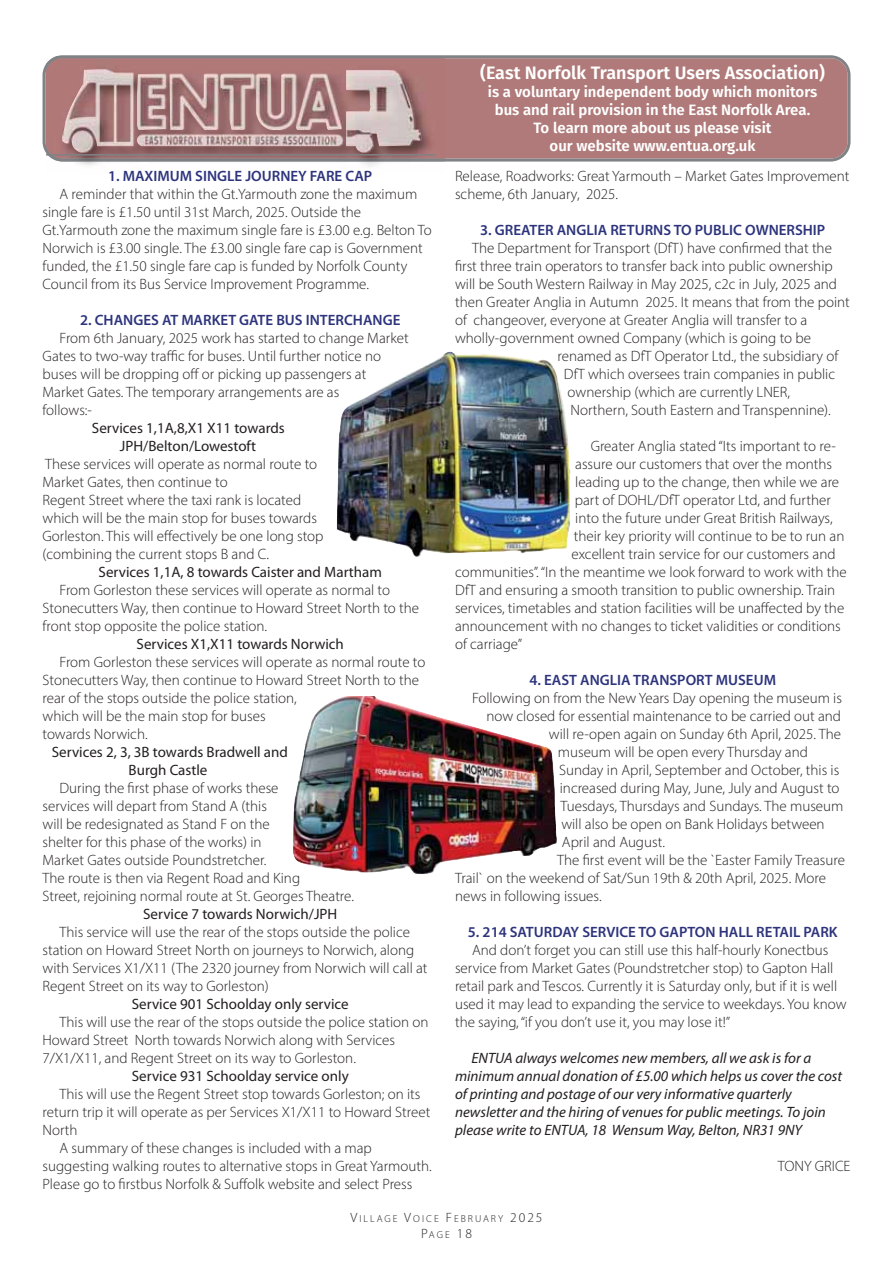
<style>
.page{position:relative;width:893px;height:1263px;background:#fff}
.page>*{position:absolute;margin:0;border:0;box-sizing:border-box;transform-origin:0 0}
.t1{font:600 18px "Fira Sans";color:#fff}
.t2{font:300 15px/18px "Myriad Pro";color:#231f20}
.t3{font:italic 15px/18px "Myriad Pro";color:#231f20}
.t4{font:15px/18px "Myriad Pro";color:#231f20;text-align:center}
.t5{font:600 15px "Myriad Pro";color:#2d347c}
.t6{font:600 15px/18px "Fira Sans";color:#fff;text-align:center}
.t7{font:300 13.5px "Myriad Pro";color:#231f20}
.t8{font:300 10.2px "Myriad Pro";letter-spacing:.2em;color:#231f20}
.s1{font-size:13.5px}
.s2{font-size:10.2px}
</style>
<div class="page">
<svg style="left:43px;top:55px;width:807px;height:107px;background:#ad7d7c"></svg>
<img style="left:46px;top:56px;width:399px;height:106px">
<img style="left:62px;top:69px;width:359px;height:84px">
<hr style="left:46px;top:154px;width:389px;height:2px;background:#808285">
<img style="left:337px;top:352px;width:234px;height:205px">
<img style="left:293px;top:696px;width:264px;height:178px">
<p class="t5" style="left:108px;top:171px;width:265px">1. MAXIMUM SINGLE JOURNEY FARE CAP</p>
<p class="t2" style="left:43px;top:186px;width:391px;text-indent:17px">A reminder that within the Gt.Yarmouth zone the maximum single fare is £1.50 until 31st March, 2025. Outside the Gt.Yarmouth zone the maximum single fare is £3.00 e.g. Belton To Norwich is £3.00 single. The £3.00 single fare cap is Government funded, the £1.50 single fare cap is funded by Norfolk County Council from its Bus Service Improvement Programme.</p>
<p class="t5" style="left:80px;top:315px;width:322px">2. CHANGES AT MARKET GATE BUS INTERCHANGE</p>
<p class="t2" style="left:43px;top:330px;width:368px;text-indent:17px">From 6th January, 2025 work has started to change Market Gates to two-way traffic for buses. Until further notice no buses will be dropping off or picking up passengers at Market Gates. The temporary arrangements are as<br>follows:-</p>
<p class="t4" style="left:92px;top:420px;width:194px">Services 1,1A,8,X1 X11 towards<br>JPH/Belton/Lowestoft</p>
<p class="t2" style="left:43px;top:456px;width:282px">These services will operate as normal route to Market Gates, then continue to<br>Regent Street where the taxi rank is located which will be the main stop for buses towards Gorleston. This will effectively be one long stop (combining the current stops B and C.</p>
<p class="t4" style="left:99px;top:564px;width:285px">Services 1,1A, 8 towards Caister and Martham</p>
<p class="t2" style="left:43px;top:582px;width:378px;text-indent:17px">From Gorleston these services will operate as normal to<br>Stonecutters Way, then continue to Howard Street North to the front stop opposite the police station.</p>
<p class="t4" style="left:137px;top:636px;width:209px">Services X1,X11 towards Norwich</p>
<p class="t2" style="left:43px;top:654px;width:384px;text-indent:17px">From Gorleston these services will operate as normal route to Stonecutters Way, then continue to Howard Street North to the rear of the stops outside the police station,<br>which will be the main stop for buses<br>towards Norwich.</p>
<p class="t4" style="left:52px;top:744px;width:238px">Services 2, 3, 3B towards Bradwell and<br>Burgh Castle</p>
<p class="t2" style="left:43px;top:780px;width:313px;text-indent:17px">During the first phase of works these<br>services will depart from Stand A (this<br>will be redesignated as Stand F on the<br>shelter for this phase of the works) in<br>Market Gates outside Poundstretcher.<br>The route is then via Regent Road and King<br>Street, rejoining normal route at St. Georges Theatre.</p>
<p class="t4" style="left:143px;top:906px;width:196px">Service 7 towards Norwich/JPH</p>
<p class="t2" style="left:43px;top:924px;width:386px;text-indent:17px">This service will use the rear of the stops outside the police station on Howard Street North on journeys to Norwich, along with Services X1/X11 (The 2320 journey from Norwich will call at Regent Street on its way to Gorleston)</p>
<p class="t4" style="left:132px;top:996px;width:218px">Service 901 Schoolday only service</p>
<p class="t2" style="left:43px;top:1014px;width:387px;text-indent:17px">This will use the rear of the stops outside the police station on<br>Howard Street North towards Norwich along with Services<br>7/X1/X11, and Regent Street on its way to Gorleston.</p>
<p class="t4" style="left:132px;top:1068px;width:218px">Service 931 Schoolday service only</p>
<p class="t2" style="left:60px;top:1086px;width:362px">This will use the Regent Street stop towards Gorleston; on its</p>
<p class="t2" style="left:43px;top:1104px;width:389px">return trip it will operate as per Services X1/X11 to Howard Street</p>
<p class="t2" style="left:43px;top:1122px;width:37px">North</p>
<p class="t2" style="left:60px;top:1140px;width:314px">A summary of these changes is included with a map</p>
<p class="t2" style="left:43px;top:1158px;width:391px">suggesting walking routes to alternative stops in Great Yarmouth.</p>
<p class="t2" style="left:43px;top:1176px;width:371px">Please go to firstbus Norfolk &amp; Suffolk website and select Press</p>
<p class="t1" style="left:480px;top:65px;width:346px">(East Norfolk Transport Users Association)</p>
<p class="t6" style="left:488px;top:83px;width:331px">is a voluntary independent body which monitors bus and rail provision in the East Norfolk Area.<br>To learn more about us please visit<br>our website www.entua.org.uk</p>
<p class="t2" style="left:455px;top:168px;width:396px">Release, Roadworks: Great Yarmouth – Market Gates Improvement scheme, 6th January, 2025.</p>
<p class="t5" style="left:480px;top:225px;width:346px">3. GREATER ANGLIA RETURNS TO PUBLIC OWNERSHIP</p>
<p class="t2" style="left:472px;top:240px;width:361px">The Department for Transport (DfT) have confirmed that the</p>
<p class="t2" style="left:455px;top:258px;width:379px">first three train operators to transfer back into public ownership</p>
<p class="t2" style="left:455px;top:276px;width:384px">will be South Western Railway in May 2025, c2c in July, 2025 and</p>
<p class="t2" style="left:455px;top:294px;width:396px">then Greater Anglia in Autumn 2025. It means that from the point</p>
<p class="t2" style="left:455px;top:312px;width:354px">of changeover, everyone at Greater Anglia will transfer to a</p>
<p class="t2" style="left:455px;top:330px;width:357px">wholly-government owned Company (which is going to be</p>
<p class="t2" style="left:557px;top:348px;width:282px">renamed as DfT Operator Ltd., the subsidiary of</p>
<p class="t2" style="left:564px;top:366px;width:273px">DfT which oversees train companies in public</p>
<p class="t2" style="left:568px;top:384px;width:224px">ownership (which are currently LNER,</p>
<p class="t2" style="left:570px;top:402px;width:262px">Northern, South Eastern and Transpennine).</p>
<p class="t2" style="left:591px;top:438px;width:247px">Greater Anglia stated “Its important to re-</p>
<p class="t2" style="left:575px;top:456px;width:258px">assure our customers that over the months</p>
<p class="t2" style="left:575px;top:474px;width:266px">leading up to the change, then while we are</p>
<p class="t2" style="left:575px;top:492px;width:257px">part of DOHL/DfT operator Ltd, and further</p>
<p class="t2" style="left:575px;top:510px;width:259px">into the future under Great British Railways,</p>
<p class="t2" style="left:574px;top:528px;width:272px">their key priority will continue to be to run an</p>
<p class="t2" style="left:571px;top:546px;width:266px">excellent train service for our customers and</p>
<p class="t2" style="left:455px;top:564px;width:393px">communities”. “In the meantime we look forward to work with the</p>
<p class="t2" style="left:455px;top:582px;width:382px">DfT and ensuring a smooth transition to public ownership. Train</p>
<p class="t2" style="left:455px;top:600px;width:391px">services, timetables and station facilities will be unaffected by the</p>
<p class="t2" style="left:455px;top:618px;width:387px">announcement with no changes to ticket validities or conditions</p>
<p class="t2" style="left:455px;top:636px;width:69px">of carriage”</p>
<p class="t5" style="left:529px;top:675px;width:248px">4. EAST ANGLIA TRANSPORT MUSEUM</p>
<p class="t2" style="left:472px;top:690px;width:371px">Following on from the New Years Day opening the museum is</p>
<p class="t2" style="left:486px;top:708px;width:356px">now closed for essential maintenance to be carried out and</p>
<p class="t2" style="left:549px;top:726px;width:294px">will re-open again on Sunday 6th April, 2025. The</p>
<p class="t2" style="left:558px;top:744px;width:252px">museum will be open every Thursday and</p>
<p class="t2" style="left:559px;top:762px;width:282px">Sunday in April, September and October, this is</p>
<p class="t2" style="left:560px;top:780px;width:281px">increased during May, June, July and August to</p>
<p class="t2" style="left:560px;top:798px;width:285px">Tuesdays, Thursdays and Sundays. The museum</p>
<p class="t2" style="left:561px;top:816px;width:265px">will also be open on Bank Holidays between</p>
<p class="t2" style="left:562px;top:834px;width:105px">April and August.</p>
<p class="t2" style="left:557px;top:852px;width:289px">The first event will be the `Easter Family Treasure</p>
<p class="t2" style="left:455px;top:870px;width:372px">Trail` on the weekend of Sat/Sun 19th &amp; 20th April, 2025. More</p>
<p class="t2" style="left:455px;top:888px;width:148px">news in following issues.</p>
<p class="t5" style="left:468px;top:927px;width:371px">5. 214 SATURDAY SERVICE TO GAPTON HALL RETAIL PARK</p>
<p class="t2" style="left:455px;top:942px;width:393px;text-indent:17px">And don’t forget you can still use this half-hourly Konectbus service from Market Gates (Poundstretcher stop) to Gapton Hall retail park and Tescos. Currently it is Saturday only, but if it is well used it may lead to expanding the service to weekdays. You know the saying, “if you don’t use it, you may lose it!”</p>
<p class="t3" style="left:455px;top:1050px;width:389px;text-indent:16px">ENTUA always welcomes new members, all we ask is for a minimum annual donation of £5.00 which helps us cover the cost of printing and postage of our very informative quarterly newsletter and the hiring of venues for public meetings. To join please write to ENTUA, 18 Wensum Way, Belton, NR31 9NY</p>
<p class="t2" style="left:778px;top:1158px;width:74px">TONY GRICE</p>
<p class="t8" style="left:350px;top:1215px;width:194px"><span class="s1">V</span>ILLAGE <span class="s1">V</span>OICE <span class="s1">F</span>EBRUARY <span class="s1">2025</span></p>
<p class="t7" style="left:421px;top:1228px;width:52px">P<span class="s2">AGE</span> 18</p>
</div>
